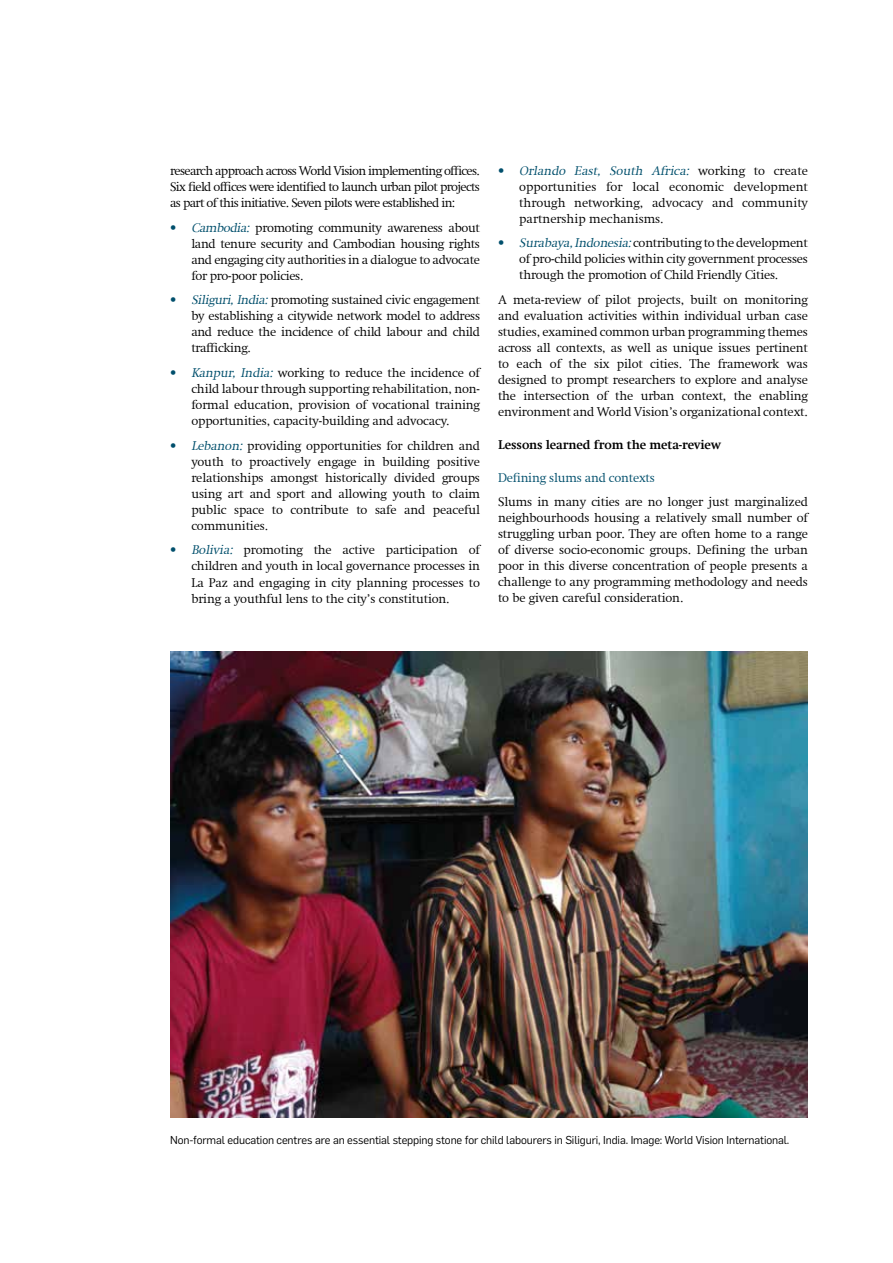
<style>
.page{position:relative;width:893px;height:1263px;background:#fff}
.page>*{position:absolute;margin:0;border:0;box-sizing:border-box;transform-origin:0 0}
.t1{font:300 12.75px/16px "Swift Com";letter-spacing:-.01em;color:#000;text-align:justify}
.t2{font:700 12.75px "Swift Com";letter-spacing:-.01em;color:#000}
.t3{font:300 12.75px "Swift Com";letter-spacing:-.015em;color:#004f6c}
.t4{font:11.25px "Flama";letter-spacing:-.01em;color:#000}
.s1{color:#004f6c}
.s2{font-style:italic;color:#004f6c}
</style>
<div class="page">
<img style="left:170px;top:651px;width:638px;height:466px">
<p class="t1" style="left:170px;top:163px;width:311px">research approach across World Vision implementing offices.<br>Six field offices were identified to launch urban pilot projects as part of this initiative. Seven pilots were established in:</p>
<p class="t1" style="left:191px;top:219px;width:290px;text-indent:-21px"><span class="s1">•</span> <span class="s2">Cambodia:</span> promoting community awareness about land tenure security and Cambodian housing rights and engaging city authorities in a dialogue to advocate for pro-poor policies.</p>
<p class="t1" style="left:191px;top:292px;width:290px;text-indent:-21px"><span class="s1">•</span> <span class="s2">Siliguri,India:</span>promoting sustained civic engagement by establishing a citywide network model to address and reduce the incidence of child labour and child trafficking.</p>
<p class="t1" style="left:191px;top:365px;width:290px;text-indent:-21px"><span class="s1">•</span> <span class="s2">Kanpur, India:</span> working to reduce the incidence of child labour through supporting rehabilitation, non&shy;formal education, provision of vocational training opportunities, capacity-building and advocacy.</p>
<p class="t1" style="left:191px;top:437px;width:290px;text-indent:-21px"><span class="s1">•</span> <span class="s2">Lebanon:</span> providing opportunities for children and youth to proactively engage in building positive relationships amongst historically divided groups using art and sport and allowing youth to claim public space to contribute to safe and peaceful communities.</p>
<p class="t1" style="left:191px;top:542px;width:290px;text-indent:-21px"><span class="s1">•</span> <span class="s2">Bolivia:</span> promoting the active participation of children and youth in local governance processes in La Paz and engaging in city planning processes to bring a youthful lens to the city’s constitution.</p>
<p class="t1" style="left:519px;top:163px;width:290px;text-indent:-21px"><span class="s1">•</span> <span class="s2">Orlando East, South Africa:</span> w o r k i n g t o c r e a t e opportunities for local economic development through networking, advocacy and community partnership mechanisms.</p>
<p class="t1" style="left:519px;top:235px;width:290px;text-indent:-21px"><span class="s1">•</span> <span class="s2">Surabaya,Indonesia:</span>contributing to the development of pro-child policies within city government processes through the promotion of Child Friendly Cities.</p>
<p class="t1" style="left:498px;top:292px;width:311px">A meta-review of pilot projects, built on monitoring and evaluation activities within individual urban case studies, examined common urban programming themes across all contexts, as well as unique issues pertinent to each of the six pilot cities. The framework was designed to prompt researchers to explore and analyse the intersection of the urban context, the enabling environment and World Vision’s organizational context.</p>
<p class="t2" style="left:498px;top:437px;width:225px">Lessons learned from the meta-review</p>
<p class="t3" style="left:498px;top:470px;width:158px">Defining slums and contexts</p>
<p class="t1" style="left:498px;top:494px;width:311px">Slums in many cities are no longer just marginalized neighbourhoods housing a relatively small number of struggling urban poor. They are often home to a range of diverse socio-economic groups. Defining the urban poor in this diverse concentration of people presents a challenge to any programming methodology and needs to be given careful consideration.</p>
<p class="t4" style="left:170px;top:1132px;width:621px">Non-formal education centres are an essential stepping stone for child labourers in Siliguri, India. Image: World Vision International.</p>
</div>
